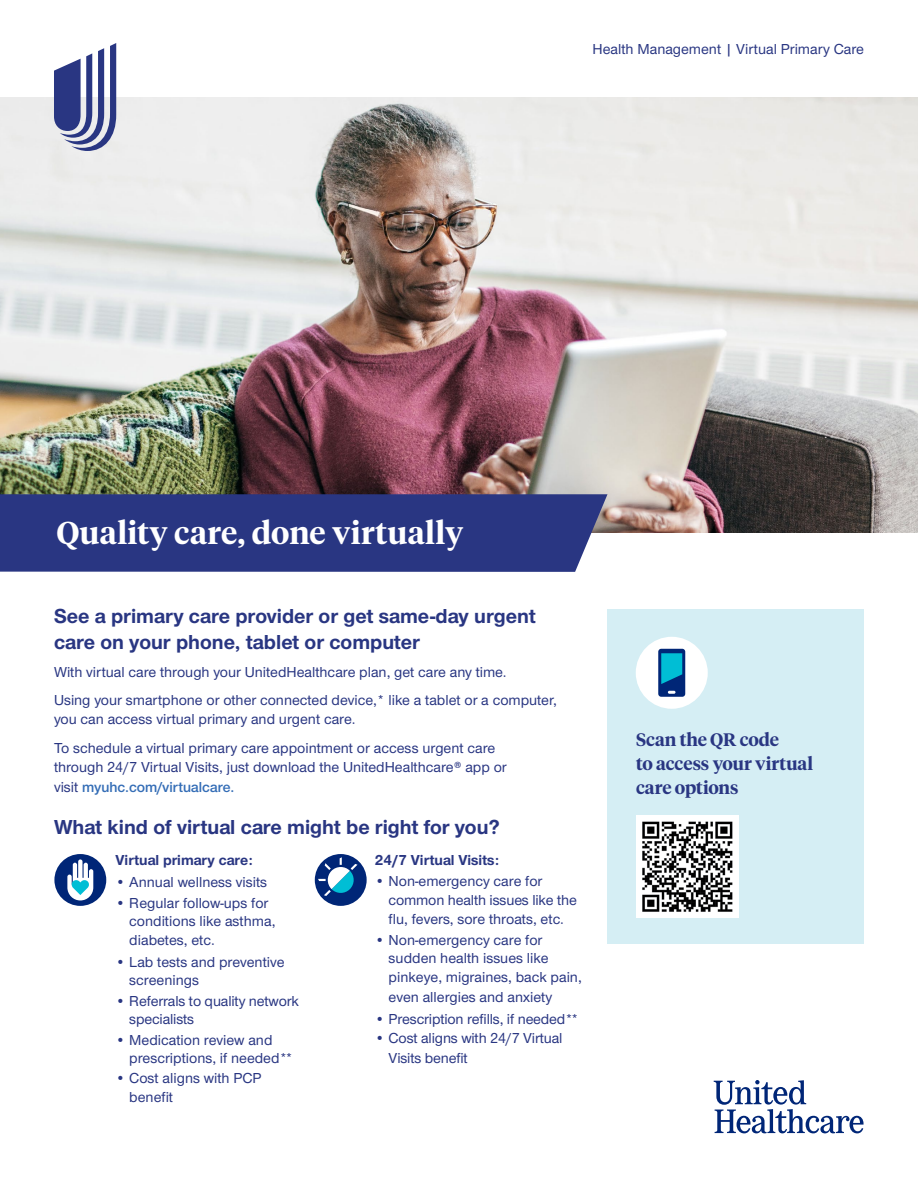
<style>
.page{position:relative;width:918px;height:1188px;background:#fff}
.page>*{position:absolute;margin:0;border:0;box-sizing:border-box;transform-origin:0 0}
.t1{font:600 31.5px "UHC Serif Headline";letter-spacing:.01em;color:#fff}
.t2{font:700 21px/25.5px "UHC Sans";color:#293682}
.t3{font:600 18px/24px "UHC Serif Headline";color:#293682}
.t4{font:500 15px/18.8px "UHC Sans";color:#293682}
.t5{font:700 15px "UHC Sans";color:#293682}
.s1{font-weight:600;color:#346db6}
</style>
<div class="page">
<img style="left:0;top:97px;width:918px;height:436px">
<div style="left:0;top:494px;width:608px;height:78px;background:#293682"></div>
<svg style="left:54px;top:43px;width:62px;height:108px"></svg>
<svg style="left:714px;top:1080px;width:150px;height:53px"></svg>
<div style="left:608px;top:609px;width:256px;height:335px;background:#d5eef4"></div>
<div style="left:636px;top:637px;width:72px;height:72px;background:#fff;border-radius:50%"></div>
<svg style="left:658px;top:649px;width:27px;height:48px"></svg>
<img style="left:636px;top:815px;width:103px;height:103px">
<div style="left:54px;top:854px;width:52px;height:52px;background:#002677;border-radius:50%"></div>
<svg style="left:67px;top:859px;width:26px;height:41px"></svg>
<div style="left:315px;top:854px;width:52px;height:52px;background:#002677;border-radius:50%"></div>
<svg style="left:318px;top:857px;width:40px;height:39px"></svg>
<p class="t4" style="left:593px;top:39px;width:273px">Health Management | Virtual Primary Care</p>
<h1 class="t1" style="left:56px;top:511px;width:408px">Quality care, done virtually</h1>
<h2 class="t2" style="left:54px;top:603px;width:483px">See a primary care provider or get same-day urgent care on your phone, tablet or computer</h2>
<p class="t4" style="left:54px;top:657px;width:504px;line-height:28.2px">With virtual care through your UnitedHealthcare plan, get care any time.<br>Using your smartphone or other connected device,* like a tablet or a computer,</p>
<p class="t4" style="left:54px;top:705px;width:443px;line-height:28.2px">you can access virtual primary and urgent care.<br>To schedule a virtual primary care appointment or access urgent care</p>
<p class="t4" style="left:54px;top:757px;width:454px;line-height:19.5px">through 24/7 Virtual Visits, just download the UnitedHealthcare® app or visit <span class="s1">myuhc.com/virtualcare.</span></p>
<h2 class="t2" style="left:54px;top:814px;width:447px">What kind of virtual care might be right for you?</h2>
<p class="t5" style="left:116px;top:850px;width:139px">Virtual primary care:</p>
<p class="t4" style="left:116px;top:872px;width:153px">• Annual wellness visits</p>
<p class="t4" style="left:129px;top:893px;width:148px;text-indent:-14px">• Regular follow-ups for conditions like asthma, diabetes, etc.</p>
<p class="t4" style="left:129px;top:953px;width:157px;line-height:17.5px;text-indent:-14px">• Lab tests and preventive screenings</p>
<p class="t4" style="left:129px;top:992px;width:171px;line-height:17.5px;text-indent:-14px">• Referrals to quality network specialists</p>
<p class="t4" style="left:129px;top:1031px;width:165px;line-height:17.5px;text-indent:-14px">• Medication review and prescriptions, if needed**</p>
<p class="t4" style="left:129px;top:1067px;width:134px;line-height:19.5px;text-indent:-14px">• Cost aligns with PCP benefit</p>
<p class="t5" style="left:375px;top:850px;width:126px">24/7 Virtual Visits:</p>
<p class="t4" style="left:389px;top:871px;width:190px;text-indent:-14px">• Non-emergency care for common health issues like the flu, fevers, sore throats, etc.</p>
<p class="t4" style="left:389px;top:929px;width:195px;text-indent:-14px">• Non-emergency care for sudden health issues like pinkeye, migraines, back pain, even allergies and anxiety</p>
<p class="t4" style="left:375px;top:1009px;width:205px">• Prescription refills, if needed**</p>
<p class="t4" style="left:389px;top:1028px;width:175px;line-height:20px;text-indent:-14px">• Cost aligns with 24/7 Virtual<br>Visits benefit</p>
<p class="t3" style="left:636px;top:727px;width:179px">Scan the QR code<br>to access your virtual care options</p>
</div>
